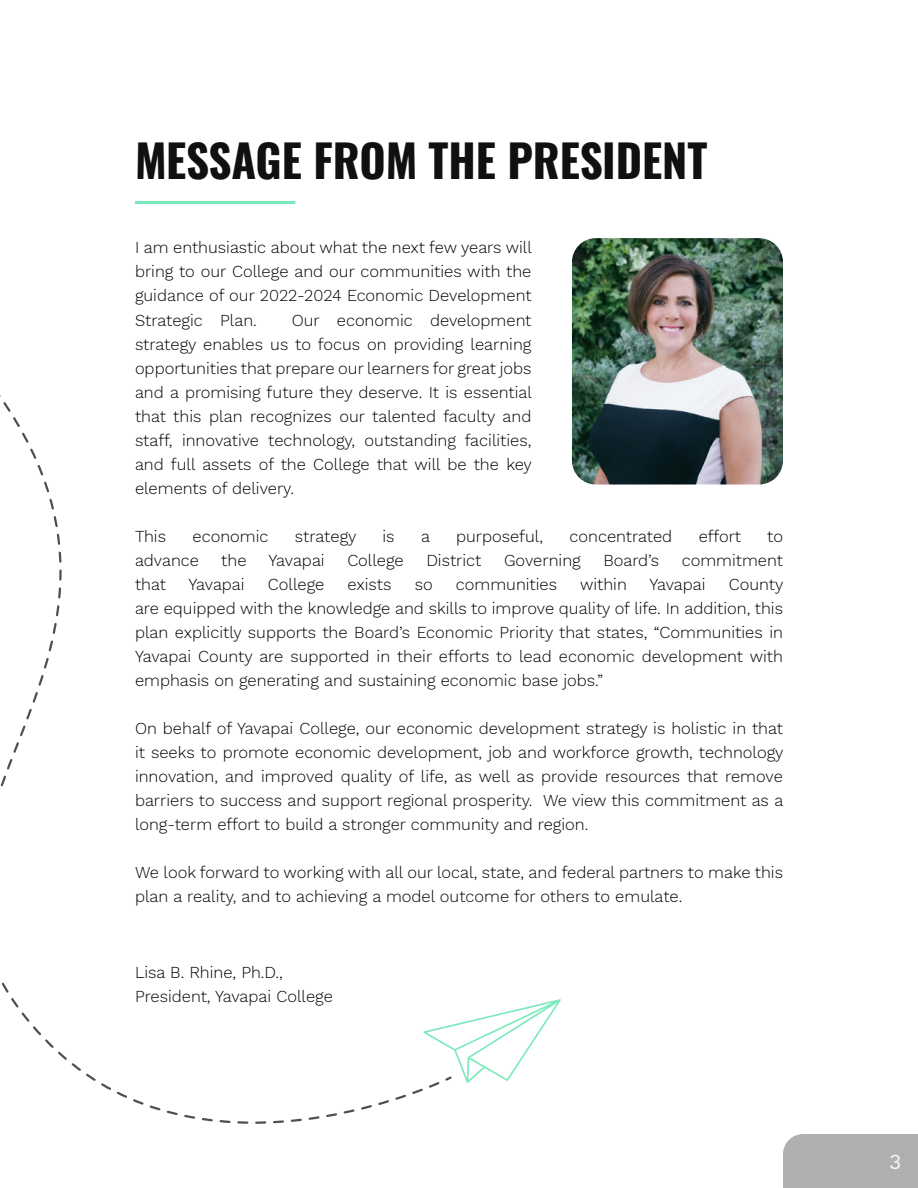
<style>
.page{position:relative;width:918px;height:1188px;background:#fff}
.page>*{position:absolute;margin:0;border:0;box-sizing:border-box;transform-origin:0 0}
.t1{font:700 45px "Oswald";color:#101010}
.t2{font:21px "Work Sans";color:#f5f9fd}
.t3{font:300 16.5px/24px "Work Sans";color:#000;text-align:justify}
</style>
<div class="page">
<div style="left:783px;top:1134px;width:135px;height:54px;background:#afafaf"></div>
<hr style="left:135px;top:201px;width:160px;height:3px;background:#7beabb">
<img style="left:572px;top:238px;width:211px;height:246px">
<svg style="left:453px;top:999px;width:108px;height:84px"></svg>
<svg style="left:101px;top:1083px;width:339px;height:41px"></svg>
<h1 class="t1" style="left:135px;top:121px;width:574px">MESSAGE FROM THE PRESIDENT</h1>
<p class="t3" style="left:135px;top:235px;width:398px">I am enthusiastic about what the next few years will bring to our College and our communities with the guidance of our 2022-2024 Economic Development Strategic Plan.</p>
<p class="t3" style="left:135px;top:307px;width:399px;text-indent:157px">Our economic development strategy enables us to focus on providing learning opportunities that prepare our learners for great jobs and a promising future they deserve. It is essential that this plan recognizes our talented faculty and staff, innovative technology, outstanding facilities, and full assets of the College that will be the key elements of delivery.</p>
<p class="t3" style="left:135px;top:523px;width:33px">This</p>
<p class="t3" style="left:193px;top:523px;width:77px">economic</p>
<p class="t3" style="left:295px;top:523px;width:63px">strategy</p>
<p class="t3" style="left:383px;top:523px;width:14px">is</p>
<p class="t3" style="left:421px;top:523px;width:10px">a</p>
<p class="t3" style="left:456px;top:523px;width:88px">purposeful,</p>
<p class="t3" style="left:570px;top:523px;width:104px">concentrated</p>
<p class="t3" style="left:699px;top:523px;width:44px">effort</p>
<p class="t3" style="left:767px;top:523px;width:17px">to</p>
<p class="t3" style="left:135px;top:547px;width:66px">advance</p>
<p class="t3" style="left:221px;top:547px;width:27px">the</p>
<p class="t3" style="left:269px;top:547px;width:58px">Yavapai</p>
<p class="t3" style="left:347px;top:547px;width:58px">College</p>
<p class="t3" style="left:426px;top:547px;width:57px">District</p>
<p class="t3" style="left:504px;top:547px;width:78px">Governing</p>
<p class="t3" style="left:603px;top:547px;width:57px">Board’s</p>
<p class="t3" style="left:682px;top:547px;width:103px">commitment</p>
<p class="t3" style="left:135px;top:571px;width:33px">that</p>
<p class="t3" style="left:189px;top:571px;width:58px">Yavapai</p>
<p class="t3" style="left:268px;top:571px;width:58px">College</p>
<p class="t3" style="left:348px;top:571px;width:45px">exists</p>
<p class="t3" style="left:415px;top:571px;width:19px">so</p>
<p class="t3" style="left:456px;top:571px;width:103px">communities</p>
<p class="t3" style="left:580px;top:571px;width:48px">within</p>
<p class="t3" style="left:650px;top:571px;width:58px">Yavapai</p>
<p class="t3" style="left:135px;top:571px;width:650px;text-indent:594px">County are equipped with the knowledge and skills to improve quality of life. In addition, this plan explicitly supports the Board’s Economic Priority that states, “Communities in Yavapai County are supported in their efforts to lead economic development with emphasis on generating and sustaining economic base jobs.”</p>
<p class="t3" style="left:135px;top:715px;width:650px">On behalf of Yavapai College, our economic development strategy is holistic in that it seeks to promote economic development, job and workforce growth, technology innovation, and improved quality of life, as well as provide resources that remove barriers to success and support regional prosperity. We view this commitment as a long-term effort to build a stronger community and region.</p>
<p class="t3" style="left:135px;top:859px;width:650px">We look forward to working with all our local, state, and federal partners to make this plan a reality, and to achieving a model outcome for others to emulate.</p>
<p class="t3" style="left:135px;top:959px;width:199px">Lisa B. Rhine, Ph.D.,<br>President, Yavapai College</p>
<p class="t2" style="left:889px;top:1146px;width:14px">3</p>
</div>
